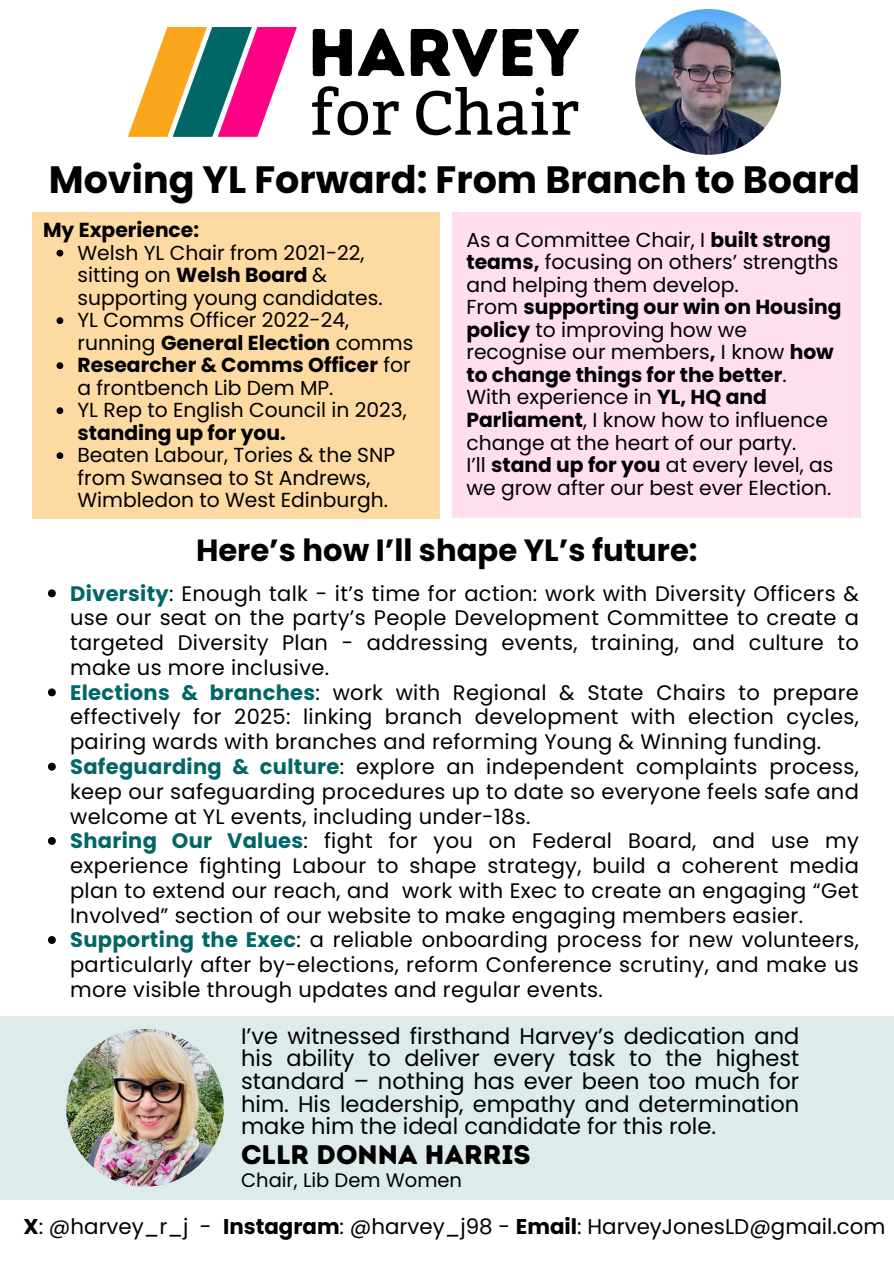
<style>
.page{position:relative;width:894px;height:1264px;background:#fff}
.page>*{position:absolute;margin:0;border:0;box-sizing:border-box;transform-origin:0 0}
.t1{font:67.2px "Intro Rust Base";color:#000}
.t2{font:62.1px "Bitter";color:#000}
.t3{font:700 38.1px "Poppins";color:#000}
.t4{font:700 30.6px "Poppins";color:#000}
.t5{font:26.85px "Intro Rust Base";color:#000}
.t6{font:22.5px/22.5px "Poppins";color:#000;text-align:justify}
.t7{font:21.3px "Poppins";color:#000}
.t8{font:21px/24.8px "Poppins";letter-spacing:.015em;color:#000;text-align:justify}
.t9{font:20.25px/22.5px "Poppins";color:#000}
.t10{font:700 20.25px/22.5px "Poppins";color:#000}
.t11{font:19.5px "Poppins";color:#000}
.s1{font-weight:700}
.s2{font-weight:400}
.s3{font-weight:700;color:#066}
</style>
<div class="page">
<img style="left:635px;top:9px;width:145px;height:146px;border-radius:50%">
<svg style="left:128px;top:27px;width:169px;height:110px"></svg>
<svg style="left:48px;top:589px;width:8px;height:8px"></svg>
<svg style="left:48px;top:688px;width:8px;height:8px"></svg>
<svg style="left:48px;top:762px;width:8px;height:8px"></svg>
<svg style="left:48px;top:837px;width:8px;height:7px"></svg>
<svg style="left:48px;top:936px;width:8px;height:7px"></svg>
<div style="left:32px;top:213px;width:407px;height:306px;background:#fcdaa1"></div>
<svg style="left:56px;top:250px;width:7px;height:6px"></svg>
<svg style="left:56px;top:317px;width:7px;height:7px"></svg>
<svg style="left:56px;top:362px;width:7px;height:7px"></svg>
<svg style="left:56px;top:407px;width:7px;height:7px"></svg>
<svg style="left:56px;top:452px;width:7px;height:7px"></svg>
<div style="left:452px;top:212px;width:408px;height:305px;background:#fedeef"></div>
<div style="left:0;top:1016px;width:893px;height:183px;background:#deebeb"></div>
<img style="left:66px;top:1028px;width:158px;height:158px;border-radius:50%">
<h1 class="t1" style="left:308px;top:12px;width:272px">HARVEY</h1>
<p class="t2" style="left:308px;top:77px;width:272px">for Chair</p>
<p class="t3" style="left:49px;top:153px;width:812px">Moving YL Forward: From Branch to Board</p>
<p class="t10" style="left:43px;top:219px;width:158px">My Experience:</p>
<p class="t9" style="left:77px;top:241px;width:306px">Welsh YL Chair from 2021-22, sitting on <span class="s1">Welsh Board</span> &amp; supporting young candidates.</p>
<p class="t9" style="left:77px;top:309px;width:337px">YL Comms Officer 2022-24, running <span class="s1">General Election</span> comms</p>
<p class="t10" style="left:77px;top:354px;width:334px">Researcher &amp; Comms Officer <span class="s2">for a frontbench Lib Dem MP.</span></p>
<p class="t9" style="left:77px;top:399px;width:331px">YL Rep to English Council in 2023, <span class="s1">standing up for you.</span></p>
<h3 class="t9" style="left:77px;top:444px;width:319px">Beaten Labour, Tories &amp; the SNP from Swansea to St Andrews,<br>Wimbledon to West Edinburgh.</h3>
<p class="t9" style="left:466px;top:228px;width:373px">As a Committee Chair, I <span class="s1">built strong teams,</span> focusing on others’ strengths and helping them develop.</p>
<p class="t10" style="left:466px;top:296px;width:376px"><span class="s2">From</span> supporting our win on Housing policy <span class="s2">to improving how we recognise our members</span>, <span class="s2">I know</span> how to change things for the better<span class="s2">.</span></p>
<p class="t9" style="left:466px;top:386px;width:363px">With experience in <span class="s1">YL, HQ and<br>Parliament</span>, I know how to influence change at the heart of our party.</p>
<p class="t9" style="left:466px;top:453px;width:368px">I’ll <span class="s1">stand up for you</span> at every level, as we grow after our best ever Election.</p>
<h5 class="t4" style="left:196px;top:529px;width:503px">Here’s how I’ll shape YL’s future:</h5>
<h2 class="t8" style="left:70px;top:581px;width:790px"><span class="s3">Diversity</span>: Enough talk - it’s time for action: work with Diversity Officers &amp; use our seat on the party’s People Development Committee to create a targeted Diversity Plan - addressing events, training, and culture to make us more inclusive.</h2>
<h6 class="t8" style="left:70px;top:680px;width:790px"><span class="s3">Elections &amp; branches</span>: work with Regional &amp; State Chairs to prepare effectively for 2025: linking branch development with election cycles, pairing wards with branches and reforming Young &amp; Winning funding.</h6>
<p class="t8" style="left:70px;top:754px;width:790px"><span class="s3">Safeguarding &amp; culture</span>: explore an independent complaints process, keep our safeguarding procedures up to date so everyone feels safe and welcome at YL events, including under-18s.</p>
<p class="t8" style="left:70px;top:828px;width:790px"><span class="s3">Sharing Our Values</span>: fight for you on Federal Board, and use my experience fighting Labour to shape strategy, build a coherent media plan to extend our reach, and work with Exec to create an engaging “Get Involved” section of our website to make engaging members easier.</p>
<p class="t8" style="left:70px;top:927px;width:790px"><span class="s3">Supporting the Exec</span>: a reliable onboarding process for new volunteers, particularly after by-elections, reform Conference scrutiny, and make us more visible through updates and regular events.</p>
<h4 class="t6" style="left:241px;top:1024px;width:559px">I’ve witnessed firsthand Harvey’s dedication and his ability to deliver every task to the highest standard – nothing has ever been too much for him. His leadership, empathy and determination make him the ideal candidate for this role.</h4>
<p class="t11" style="left:241px;top:1166px;width:222px">Chair, Lib Dem Women</p>
<h5 class="t5" style="left:241px;top:1138px;width:291px">CLLR DONNA HARRIS</h5>
<p class="t7" style="left:23px;top:1211px;width:863px"><span class="s1">X</span>: @harvey_r_j - <span class="s1">Instagram</span>: @harvey_j98 - <span class="s1">Email</span>: HarveyJonesLD@gmail.com</p>
</div>
